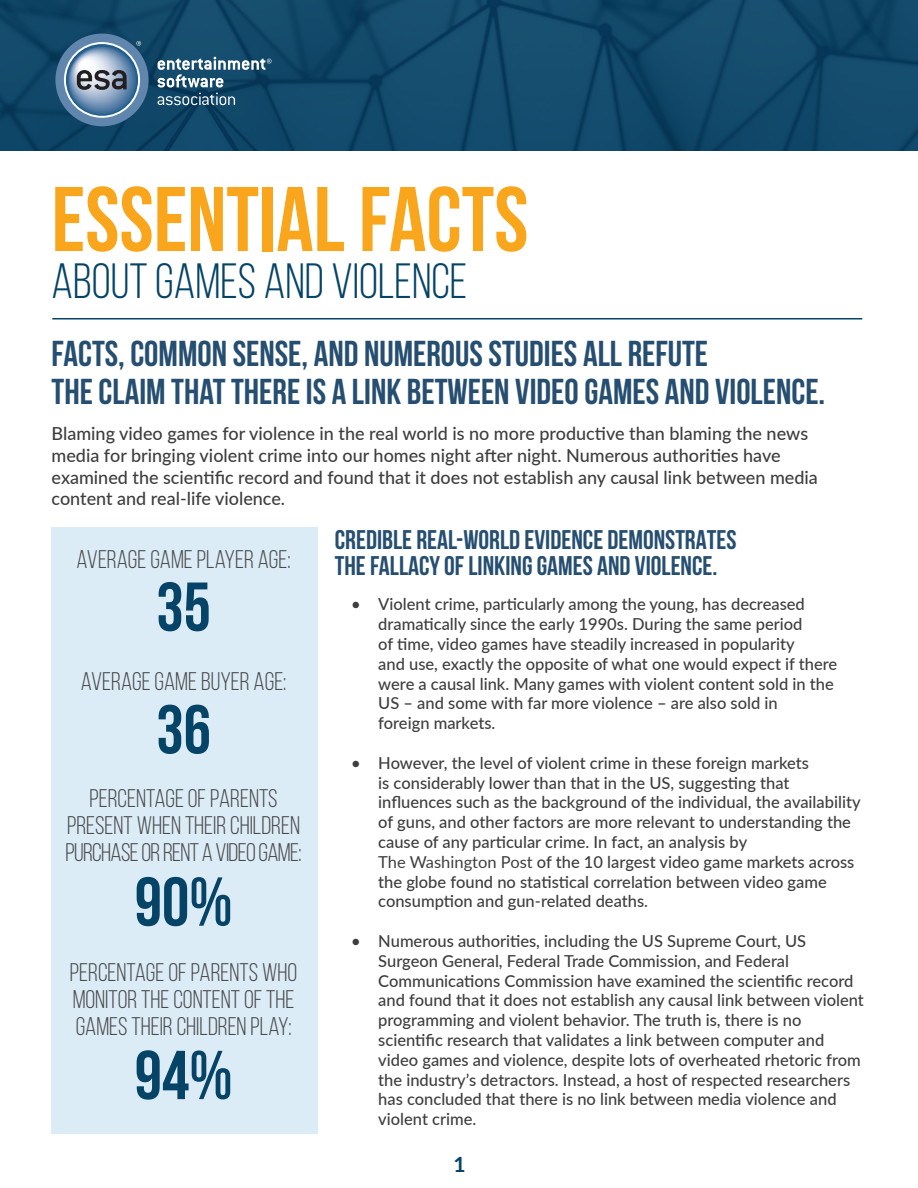
<style>
.page{position:relative;width:918px;height:1188px;background:#fff}
.page>*{position:absolute;margin:0;border:0;box-sizing:border-box;transform-origin:0 0}
.t1{font:700 91.5px "Bebas Neue";color:#f9a61c}
.t2{font:700 69px "Bebas Neue";color:#054367}
.t3{font:49.5px "Bebas Neue";color:#054367}
.t4{font:700 36px/37.5px "Bebas Neue";color:#254e71}
.t5{font:700 27px/25.5px "Bebas Neue";color:#254e71}
.t6{font:25.5px/27px "Bebas Neue";color:#4b4c4d;text-align:center}
.t7{font:700 21px "Lato";color:#054367}
.t8{font:500 18px/21.6px "Lato";color:#3e3e3f}
.t9{font:500 16.5px/19.8px "Lato";color:#3e3e3f}
.s1{font-weight:400}
</style>
<div class="page">
<hr style="left:52px;top:318px;width:810px;height:2px;background:#054367">
<div style="left:52px;top:527px;width:266px;height:607px;background:#dcecf7"></div>
<img style="left:0;top:0;width:918px;height:151px">
<div style="left:55px;top:34px;width:94px;height:92px;background:#6186ad;border-radius:50%"></div>
<svg style="left:67px;top:41px;width:74px;height:74px"></svg>
<svg style="left:157px;top:57px;width:115px;height:48px;background:#436d87"></svg>
<p class="t1" style="left:52px;top:169px;width:478px">ESSENTIAL FACTS</p>
<p class="t3" style="left:52px;top:254px;width:417px">ABOUT GAMES AND VIOLENCE</p>
<p class="t4" style="left:52px;top:335px;width:775px">FACTS, COMMON SENSE, AND NUMEROUS STUDIES ALL REFUTE<br>THE CLAIM THAT THERE IS A LINK BETWEEN VIDEO GAMES AND VIOLENCE.</p>
<p class="t8" style="left:52px;top:422px;width:768px">Blaming video games for violence in the real world is no more productive than blaming the news media for bringing violent crime into our homes night after night. Numerous authorities have examined the scientific record and found that it does not establish any causal link between media content and real-life violence.</p>
<p class="t5" style="left:335px;top:527px;width:403px">CREDIBLE REAL-WORLD EVIDENCE DEMONSTRATES<br>THE FALLACY OF LINKING GAMES AND VIOLENCE.</p>
<p class="t9" style="left:378px;top:594px;width:460px;text-indent:-27px">• Violent crime, particularly among the young, has decreased dramatically since the early 1990s. During the same period<br>of time, video games have steadily increased in popularity<br>and use, exactly the opposite of what one would expect if there were a causal link. Many games with violent content sold in the US – and some with far more violence – are also sold in<br>foreign markets.</p>
<p class="t9" style="left:378px;top:752px;width:484px;text-indent:-27px">• However, the level of violent crime in these foreign markets<br>is considerably lower than that in the US, suggesting that influences such as the background of the individual, the availability of guns, and other factors are more relevant to understanding the cause of any particular crime. In fact, an analysis by<br><span class="s1">The Washington Post</span> of the 10 largest video game markets across the globe found no statistical correlation between video game consumption and gun-related deaths.</p>
<p class="t9" style="left:378px;top:930px;width:487px;text-indent:-27px">• Numerous authorities, including the US Supreme Court, US Surgeon General, Federal Trade Commission, and Federal Communications Commission have examined the scientific record and found that it does not establish any causal link between violent programming and violent behavior. The truth is, there is no scientific research that validates a link between computer and video games and violence, despite lots of overheated rhetoric from the industry’s detractors. Instead, a host of respected researchers has concluded that there is no link between media violence and violent crime.</p>
<p class="t6" style="left:76px;top:545px;width:216px">AVERAGE GAME PLAYER AGE:</p>
<p class="t2" style="left:156px;top:569px;width:56px">35</p>
<p class="t6" style="left:81px;top:668px;width:207px">AVERAGE GAME BUYER AGE:</p>
<p class="t2" style="left:156px;top:692px;width:56px">36</p>
<p class="t6" style="left:66px;top:785px;width:238px">PERCENTAGE OF PARENTS<br>PRESENT WHEN THEIR CHILDREN<br>PURCHASE OR RENT A VIDEO GAME:</p>
<p class="t2" style="left:135px;top:864px;width:99px">90%</p>
<p class="t6" style="left:70px;top:958px;width:229px;text-align:justify">PERCENTAGE OF PARENTS WHO MONITOR THE CONTENT OF THE GAMES THEIR CHILDREN PLAY:</p>
<p class="t2" style="left:135px;top:1037px;width:99px">94%</p>
<p class="t7" style="left:453px;top:1149px;width:14px">1</p>
</div>
